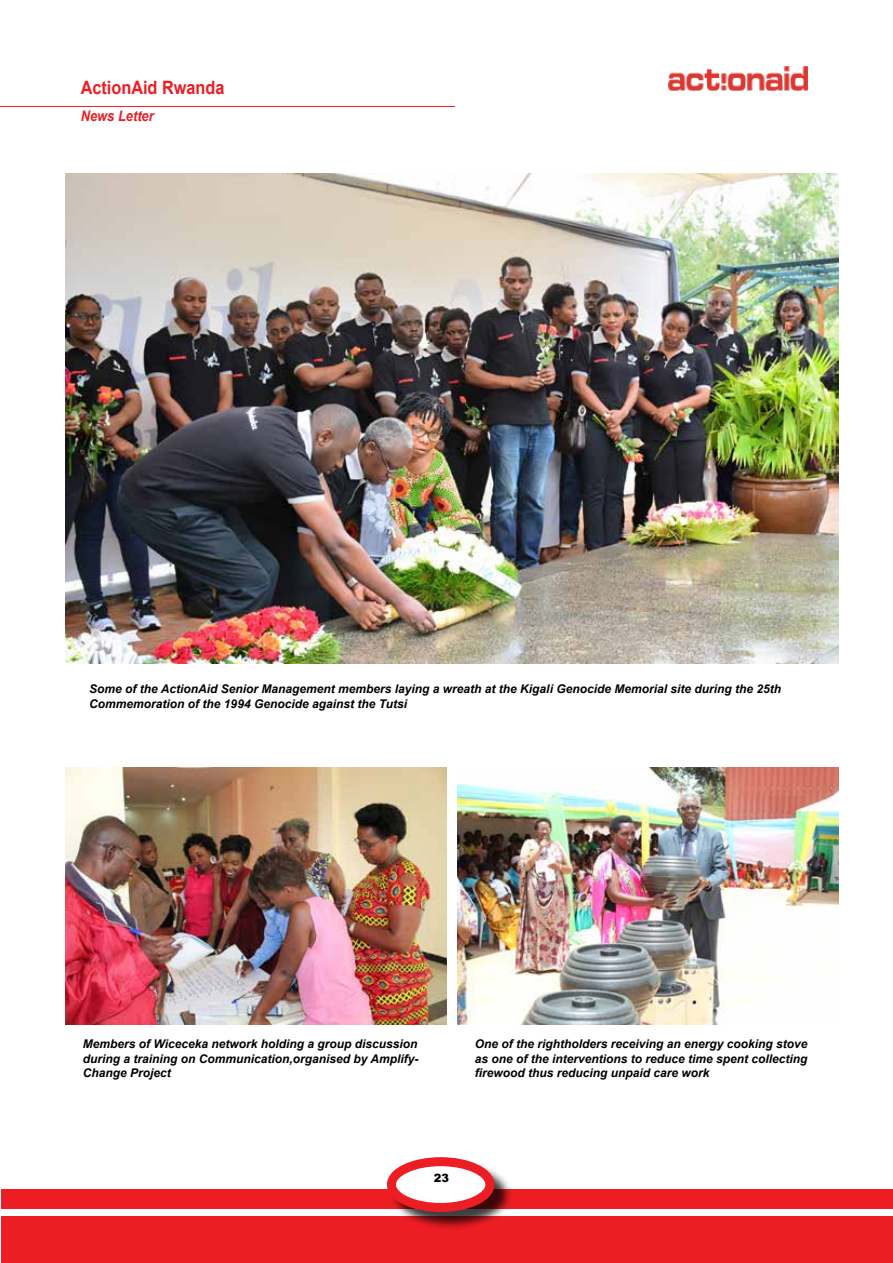
<style>
.page{position:relative;width:893px;height:1263px;background:#fff}
.page>*{position:absolute;margin:0;border:0;box-sizing:border-box;transform-origin:0 0}
.t1{font:700 18.45px "Arial";color:#ed1d24;scale:.88 1}
.t2{font:italic 700 14.55px "Arial";color:#ed1d24;scale:.88 1}
.t3{font:italic 700 12px/14.4px "Arial";color:#000;text-align:justify}
.t4{font:900 11.4px "Arial";color:#000}
</style>
<div class="page">
<hr style="left:0;top:106px;width:455px;height:1px;background:#ed1d24">
<div style="left:1px;top:1189px;width:891px;height:20px;background:#ed1d24"></div>
<div style="left:1px;top:1216px;width:891px;height:46px;background:#ed1d24"></div>
<div style="left:389px;top:1159px;width:124px;height:72px;background:#000;opacity:.75"></div>
<svg style="left:391px;top:1162px;width:99px;height:45px"></svg>
<div style="left:387px;top:1157px;width:107px;height:55px;border:9px solid #ed1d24;border-radius:50%"></div>
<img style="left:669px;top:66px;width:139px;height:25px">
<img style="left:65px;top:767px;width:381px;height:258px">
<img style="left:457px;top:767px;width:381px;height:258px">
<img style="left:65px;top:173px;width:773px;height:490px">
<h1 class="t1" style="left:81px;top:75px;width:165px">ActionAid Rwanda</h1>
<p class="t2" style="left:81px;top:107px;width:84px">News Letter</p>
<p class="t3" style="left:89px;top:682px;width:693px">Some of the ActionAid Senior Management members laying a wreath at the Kigali Genocide Memorial site during the 25th<br>Commemoration of the 1994 Genocide against the Tutsi</p>
<p class="t3" style="left:83px;top:1037px;width:337px">Members of Wiceceka network holding a group discussion during a training on Communication,organised by Amplify-Change Project</p>
<p class="t3" style="left:475px;top:1037px;width:334px">One of the rightholders receiving an energy cooking stove as one of the interventions to reduce time spent collecting firewood thus reducing unpaid care work</p>
<p class="t4" style="left:434px;top:1170px;width:17px">23</p>
</div>
